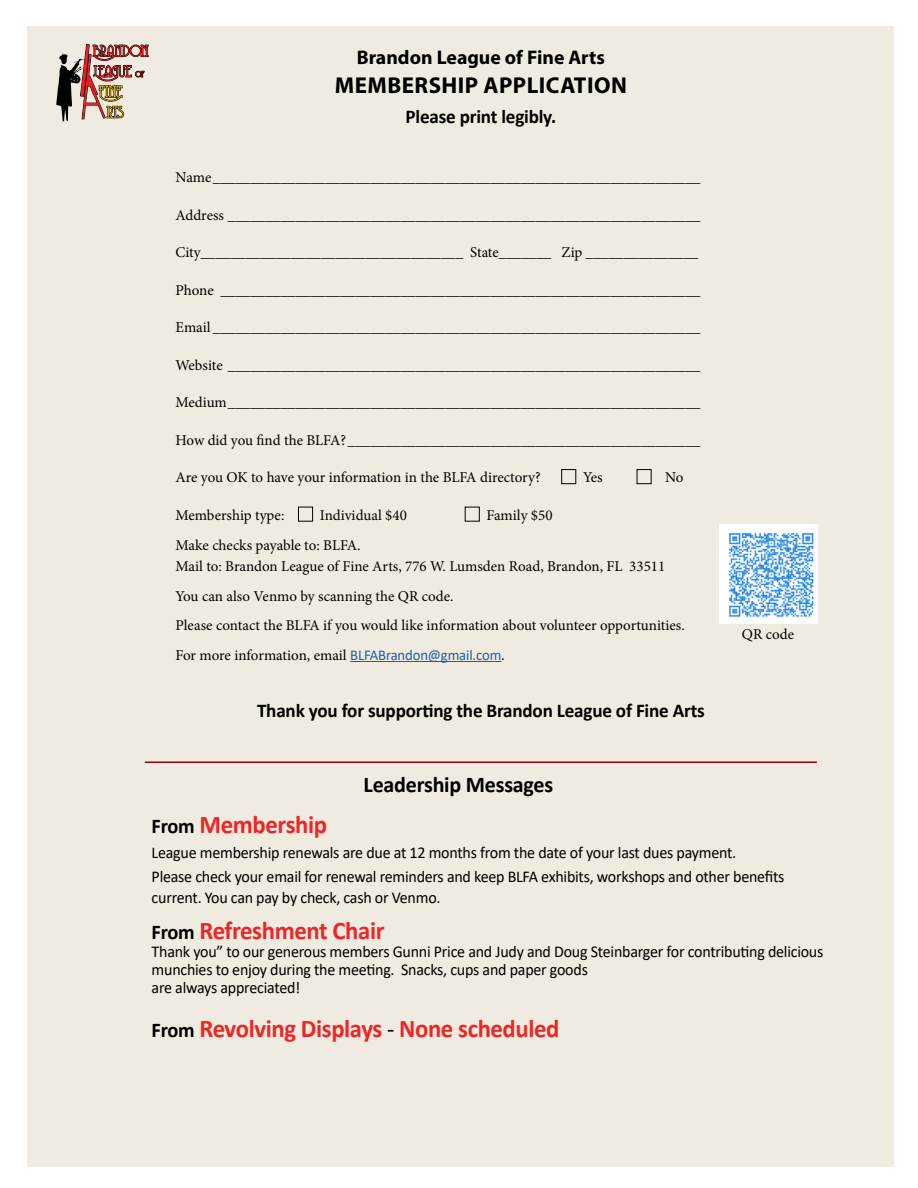
<style>
.page{position:relative;width:918px;height:1188px;background:#fff}
.page>*{position:absolute;margin:0;border:0;box-sizing:border-box;transform-origin:0 0}
.t1{font:700 25.5px "Calibri";letter-spacing:-.015em;color:#ee2525}
.t2{font:700 23.1px "Myriad Pro";letter-spacing:.02em;color:#000}
.t3{font:700 22.5px "Calibri";letter-spacing:-.01em;color:#000}
.t4{font:700 19.8px "Myriad Pro";color:#000}
.t5{font:700 19.5px "Calibri";letter-spacing:-.01em;color:#000}
.t6{font:16.5px/18px "Calibri";letter-spacing:-.015em;color:#000}
.t7{font:15px/29.5px "Minion Pro";letter-spacing:-.005em;color:#000}
.s1{font-family:"Calibri";color:#215e9e}
.s2{font-family:"Calibri"}
.s3{font-size:21px;color:#000}
.s4{font-weight:400;font-size:24.75px;color:#000}
</style>
<div class="page">
<div style="left:27px;top:26px;width:866px;height:1140px;background:#efebe0"></div>
<svg style="left:56px;top:43px;width:93px;height:78px"></svg>
<hr style="left:145px;top:762px;width:672px;height:1px;background:#8a0305">
<hr style="left:350px;top:661px;width:151px;height:1px;background:#215e9e">
<div style="left:561px;top:469px;width:15px;height:15px;border:1px solid #000"></div>
<div style="left:637px;top:469px;width:15px;height:15px;border:1px solid #000"></div>
<div style="left:298px;top:507px;width:15px;height:15px;border:1px solid #000"></div>
<div style="left:465px;top:507px;width:15px;height:15px;border:1px solid #000"></div>
<img style="left:719px;top:524px;width:99px;height:99px">
<h3 class="t4" style="left:357px;top:44px;width:250px">Brandon League of Fine Arts</h3>
<h2 class="t2" style="left:335px;top:70px;width:294px">MEMBERSHIP APPLICATION</h2>
<h3 class="t5" style="left:406px;top:103px;width:152px">Please print legibly.</h3>
<p class="t7" style="left:176px;top:163px;width:526px">Name_________________________________________________________________</p>
<p class="t7" style="left:175px;top:200px;width:526px">Address _______________________________________________________________</p>
<p class="t7" style="left:175px;top:238px;width:524px">City___________________________________ State_______ Zip _______________</p>
<p class="t7" style="left:175px;top:275px;width:526px">Phone ________________________________________________________________</p>
<p class="t7" style="left:175px;top:313px;width:526px">Email _________________________________________________________________</p>
<p class="t7" style="left:175px;top:350px;width:526px">Website _______________________________________________________________</p>
<p class="t7" style="left:175px;top:388px;width:526px">Medium_______________________________________________________________</p>
<p class="t7" style="left:175px;top:425px;width:526px">How did you find the BLFA?_______________________________________________</p>
<p class="t7" style="left:175px;top:463px;width:367px">Are you OK to have your information in the BLFA directory?</p>
<p class="t7" style="left:583px;top:463px;width:21px">Yes</p>
<p class="t7" style="left:665px;top:463px;width:20px">No</p>
<p class="t7" style="left:176px;top:500px;width:110px">Membership type:</p>
<p class="t7" style="left:320px;top:500px;width:89px">Individual $40</p>
<p class="t7" style="left:487px;top:500px;width:68px">Family $50</p>
<p class="t7" style="left:176px;top:534px;width:491px;line-height:21px">Make checks payable to: BLFA.<br>Mail to: Brandon League of Fine Arts, 776 W. Lumsden Road, Brandon, FL 33511</p>
<p class="t7" style="left:176px;top:581px;width:511px">You can also Venmo by scanning the QR code.<br>Please contact the BLFA if you would like information about volunteer opportunities.<br>For more information, email <span class="s1">BLFABrandon@gmail.com</span><span class="s2">.</span></p>
<h3 class="t5" style="left:257px;top:696px;width:449px">Thank you for supporting the Brandon League of Fine Arts</h3>
<h3 class="t3" style="left:364px;top:768px;width:191px">Leadership Messages</h3>
<p class="t7" style="left:742px;top:619px;width:54px">QR code</p>
<h1 class="t1" style="left:152px;top:806px;width:177px"><span class="s3">From</span> Membership</h1>
<p class="t6" style="left:152px;top:839px;width:634px;line-height:24.8px">League membership renewals are due at 12 months from the date of your last dues payment.<br>Please check your email for renewal reminders and keep BLFA exhibits, workshops and other benefits</p>
<p class="t6" style="left:152px;top:888px;width:290px">current. You can pay by check, cash or Venmo.</p>
<h1 class="t1" style="left:152px;top:913px;width:234px"><span class="s3">From</span> Refreshment Chair</h1>
<p class="t6" style="left:152px;top:942px;width:673px">Thank you” to our generous members Gunni Price and Judy and Doug Steinbarger for contributing delicious munchies to enjoy during the meeting. Snacks, cups and paper goods<br>are always appreciated!</p>
<h1 class="t1" style="left:152px;top:1011px;width:409px"><span class="s3">From</span> Revolving Displays <span class="s4">-</span> None scheduled</h1>
</div>
